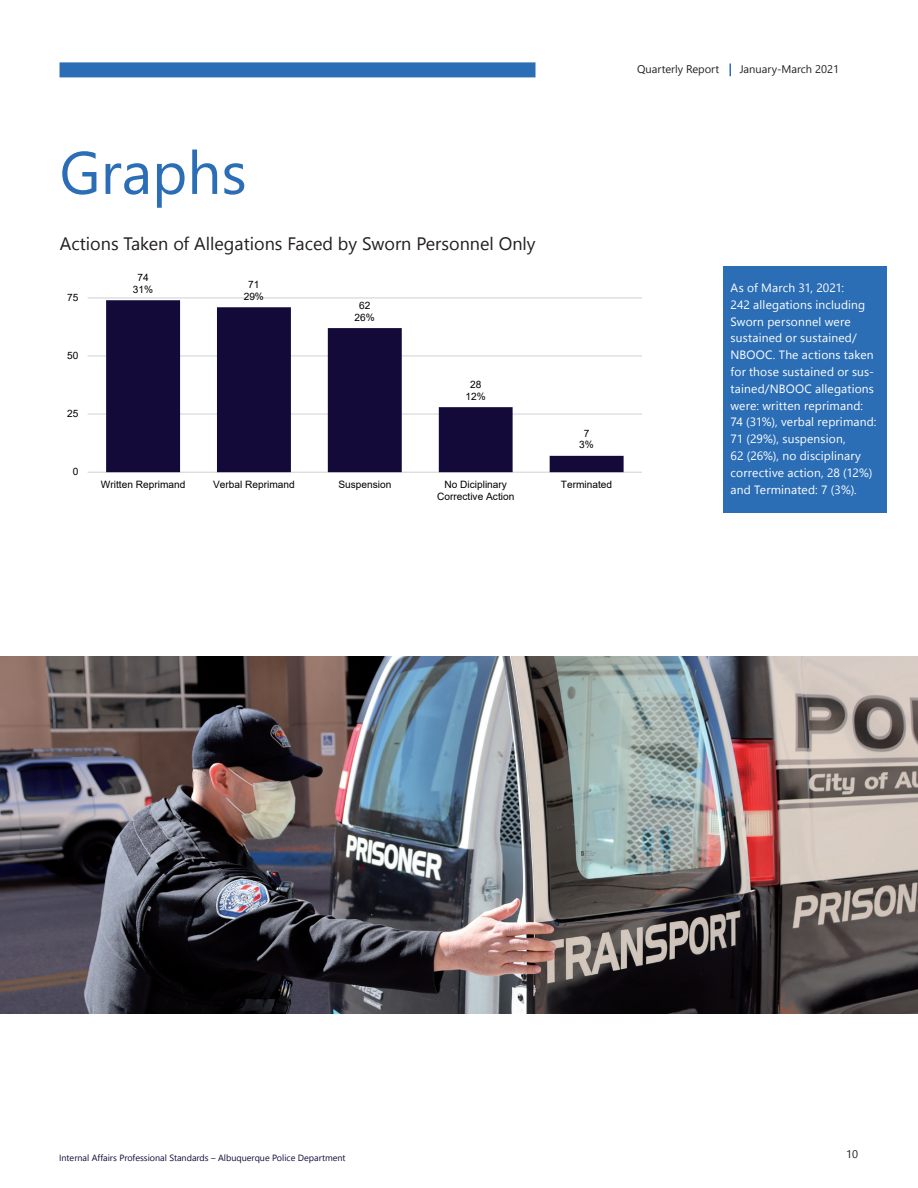
<style>
.page{position:relative;width:918px;height:1188px;background:#fff}
.page>*{position:absolute;margin:0;border:0;box-sizing:border-box;transform-origin:0 0}
.t1{font:60px "Leelawadee UI";color:#2b6eb6}
.t2{font:18px "Leelawadee UI";color:#231f20}
.t3{font:12px/16.8px "Leelawadee UI";letter-spacing:.015em;color:#fff}
.t4{font:11.1px "Leelawadee UI";color:#231f20}
.t5{font:10.2px/11.9px "Arial";color:#000;text-align:center}
.t6{font:9px "Leelawadee UI";color:#140a3a}
</style>
<div class="page">
<img style="left:0;top:656px;width:918px;height:358px">
<svg style="left:729px;top:64px;width:2px;height:12px"></svg>
<div style="left:60px;top:62px;width:476px;height:15px;background:#2b6eb6"></div>
<hr style="left:88px;top:472px;width:554px;height:1px;background:#cfd1d2">
<hr style="left:88px;top:414px;width:554px;height:1px;background:#cfd1d2">
<hr style="left:88px;top:356px;width:554px;height:1px;background:#cfd1d2">
<hr style="left:88px;top:298px;width:554px;height:1px;background:#cfd1d2">
<svg style="left:106px;top:300px;width:518px;height:172px"></svg>
<div style="left:723px;top:266px;width:163px;height:247px;background:#2b6eb6"></div>
<p class="t4" style="left:637px;top:61px;width:84px">Quarterly Report</p>
<p class="t4" style="left:740px;top:61px;width:101px">January-March 2021</p>
<h1 class="t1" style="left:60px;top:131px;width:189px">Graphs</h1>
<h2 class="t2" style="left:60px;top:231px;width:477px">Actions Taken of Allegations Faced by Sworn Personnel Only</h2>
<p class="t5" style="left:133px;top:271px;width:22px">74<br>31%</p>
<p class="t5" style="left:244px;top:278px;width:22px">71<br>29%</p>
<p class="t5" style="left:355px;top:299px;width:22px">62<br>26%</p>
<p class="t5" style="left:67px;top:292px;width:13px">75</p>
<p class="t5" style="left:67px;top:350px;width:13px">50</p>
<p class="t5" style="left:67px;top:408px;width:13px">25</p>
<p class="t5" style="left:73px;top:466px;width:7px">0</p>
<p class="t5" style="left:465px;top:378px;width:22px">28<br>12%</p>
<p class="t5" style="left:579px;top:427px;width:16px">7<br>3%</p>
<p class="t5" style="left:101px;top:479px;width:86px">Written Reprimand</p>
<p class="t5" style="left:213px;top:479px;width:83px">Verbal Reprimand</p>
<p class="t5" style="left:338px;top:479px;width:54px">Suspension</p>
<p class="t5" style="left:437px;top:479px;width:79px">No Diciplinary<br>Corrective Action</p>
<p class="t5" style="left:561px;top:479px;width:53px">Terminated</p>
<p class="t3" style="left:731px;top:279px;width:147px">As of March 31, 2021:<br>242 allegations including<br>Sworn personnel were sustained or sustained/<br>NBOOC. The actions taken for those sustained or sus&shy;tained/NBOOC allegations were: written reprimand:<br>74 (31%), verbal reprimand:<br>71 (29%), suspension,<br>62 (26%), no disciplinary corrective action, 28 (12%) and Terminated: 7 (3%).</p>
<p class="t6" style="left:59px;top:1151px;width:288px">Internal Affairs Professional Standards – Albuquerque Police Department</p>
<p class="t4" style="left:846px;top:1146px;width:13px">10</p>
</div>
